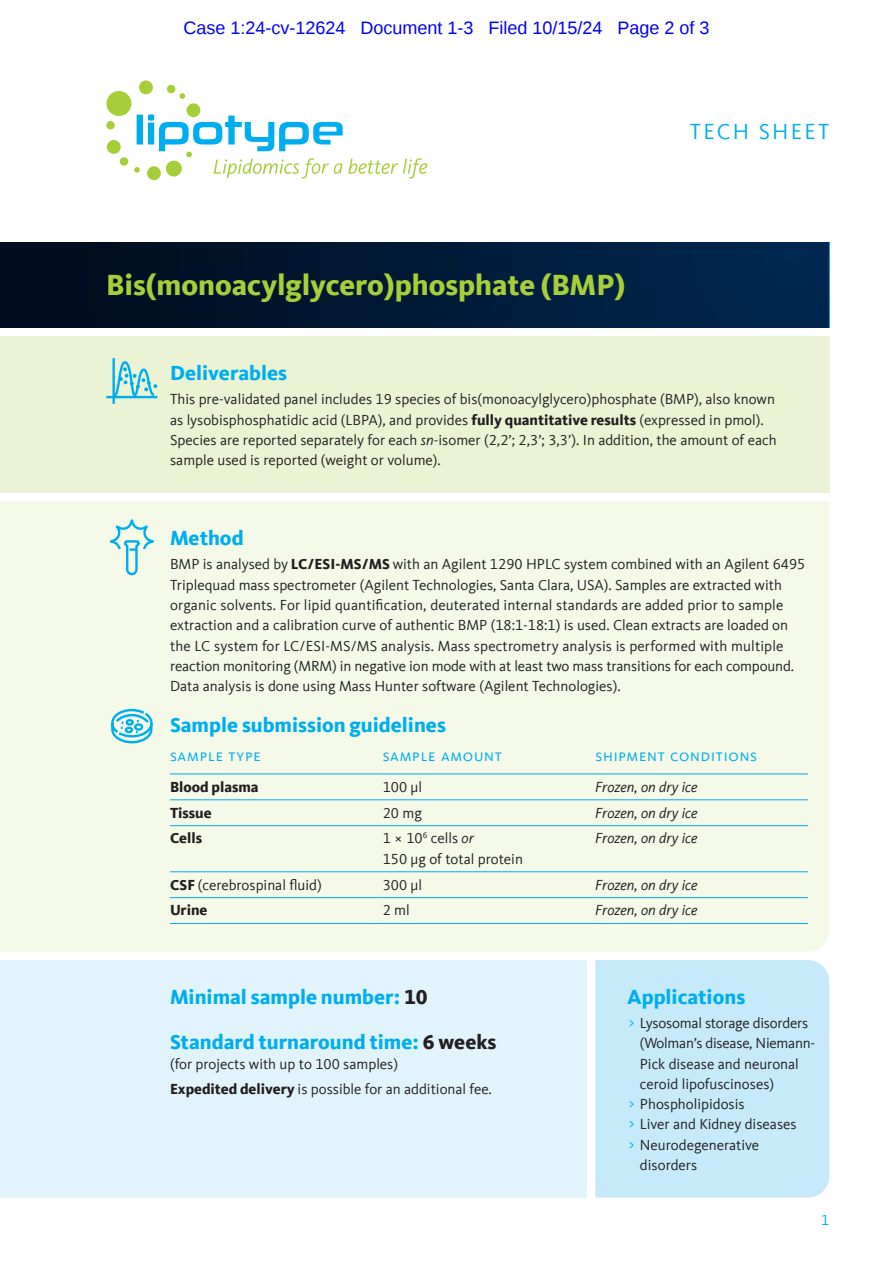
<style>
.page{position:relative;width:893px;height:1263px;background:#fff}
.page>*{position:absolute;margin:0;border:0;box-sizing:border-box;transform-origin:0 0}
.t1{font:800 30px "Kievit Offc Pro";color:#a6ce39}
.t2{font:22.5px "Kievit Offc Pro";letter-spacing:.1em;color:#00aeef}
.t3{font:800 21px/45.3px "Kievit Offc Pro";color:#00aeef}
.t4{font:18px "Liberation Sans";color:#00f}
.t5{font:16.5px "Kievit Sc Offc Pro";letter-spacing:.05em;color:#00aeef}
.t6{font:15px/20.2px "Kievit Offc Pro";color:#231f20}
.t7{font:italic 15px "Kievit Offc Pro";letter-spacing:-.005em;color:#231f20}
.t8{font:800 15px "Kievit Offc Pro";color:#231f20}
.t9{font:15px "Kievit Offc Pro";color:#00aeef}
.s1{font-weight:800}
.s2{font-style:italic}
.s3{color:#231f20}
.s4{color:#00aeef}
</style>
<div class="page">
<div style="left:0;top:336px;width:829px;height:157px;background:#eaf3d4"></div>
<div style="left:0;top:501px;width:829px;height:450px;background:#f4f9e8"></div>
<div style="left:106px;top:91px;width:25px;height:25px;background:#a6ce39;border-radius:50%"></div>
<div style="left:139px;top:80px;width:14px;height:14px;background:#a6ce39;border-radius:50%"></div>
<div style="left:167px;top:85px;width:8px;height:8px;background:#a6ce39;border-radius:50%"></div>
<svg style="left:180px;top:93px;width:5px;height:6px"></svg>
<div style="left:187px;top:103px;width:13px;height:14px;background:#a6ce39;border-radius:50%"></div>
<div style="left:147px;top:166px;width:14px;height:14px;background:#a6ce39;border-radius:50%"></div>
<svg style="left:134px;top:114px;width:293px;height:64px"></svg>
<div style="left:120px;top:157px;width:8px;height:9px;background:#a6ce39;border-radius:50%"></div>
<div style="left:107px;top:140px;width:14px;height:14px;background:#a6ce39;border-radius:50%"></div>
<div style="left:106px;top:121px;width:9px;height:8px;background:#a6ce39;border-radius:50%"></div>
<div style="left:0;top:243px;width:829px;height:85px;background:linear-gradient(to right,#000b1a,#002851)"></div>
<svg style="left:110px;top:708px;width:44px;height:37px"></svg>
<svg style="left:102px;top:503px;width:59px;height:73px"></svg>
<hr style="left:106px;top:396px;width:51px;height:2px;background:#00aeef">
<hr style="left:112px;top:358px;width:3px;height:46px;background:#00aeef">
<svg style="left:111px;top:360px;width:46px;height:39px"></svg>
<div style="left:595px;top:960px;width:234px;height:237px;background:#c6eafa"></div>
<div style="left:0;top:960px;width:587px;height:237px;background:#e1f4fc"></div>
<hr style="left:170px;top:799px;width:213px;height:1px;background:#00aeef">
<hr style="left:383px;top:799px;width:212px;height:1px;background:#00aeef">
<hr style="left:595px;top:799px;width:213px;height:1px;background:#00aeef">
<hr style="left:170px;top:825px;width:213px;height:1px;background:#00aeef">
<hr style="left:383px;top:825px;width:212px;height:1px;background:#00aeef">
<hr style="left:595px;top:825px;width:213px;height:1px;background:#00aeef">
<hr style="left:170px;top:871px;width:213px;height:1px;background:#00aeef">
<hr style="left:383px;top:871px;width:212px;height:1px;background:#00aeef">
<hr style="left:595px;top:871px;width:213px;height:1px;background:#00aeef">
<hr style="left:170px;top:897px;width:213px;height:1px;background:#00aeef">
<hr style="left:383px;top:897px;width:212px;height:1px;background:#00aeef">
<hr style="left:595px;top:897px;width:213px;height:1px;background:#00aeef">
<hr style="left:170px;top:773px;width:213px;height:1px;background:#00aeef">
<hr style="left:383px;top:773px;width:212px;height:1px;background:#00aeef">
<hr style="left:595px;top:773px;width:213px;height:1px;background:#00aeef">
<hr style="left:170px;top:923px;width:213px;height:1px;background:#00aeef">
<hr style="left:383px;top:923px;width:212px;height:1px;background:#00aeef">
<hr style="left:595px;top:923px;width:213px;height:1px;background:#00aeef">
<p class="t4" style="left:184px;top:21px;width:527px">Case 1:24-cv-12624 Document 1-3 Filed 10/15/24 Page 2 of 3</p>
<h1 class="t1" style="left:106px;top:267px;width:520px">Bis(monoacylglycero)phosphate (BMP)</h1>
<h2 class="t2" style="left:690px;top:118px;width:141px">TECH SHEET</h2>
<h3 class="t3" style="left:170px;top:350px;width:118px">Deliverables</h3>
<p class="t6" style="left:170px;top:389px;width:608px">This pre-validated panel includes 19 species of bis(monoacylglycero)phosphate (BMP), also known as lysobisphosphatidic acid (LBPA), and provides <span class="s1">fully quantitative results</span> (expressed in pmol).<br>Species are reported separately for each <span class="s2">sn</span>-isomer (2,2’; 2,3’; 3,3’). In addition, the amount of each sample used is reported (weight or volume).</p>
<h3 class="t3" style="left:170px;top:515px;width:75px">Method</h3>
<p class="t6" style="left:170px;top:554px;width:637px">BMP is analysed by <span class="s1">LC/ESI-MS/MS</span> with an Agilent 1290 HPLC system combined with an Agilent 6495<br>Triplequad mass spectrometer (Agilent Technologies, Santa Clara, USA). Samples are extracted with organic solvents. For lipid quantification, deuterated internal standards are added prior to sample extraction and a calibration curve of authentic BMP (18:1-18:1) is used. Clean extracts are loaded on the LC system for LC/ESI-MS/MS analysis. Mass spectrometry analysis is performed with multiple reaction monitoring (MRM) in negative ion mode with at least two mass transitions for each compound.<br>Data analysis is done using Mass Hunter software (Agilent Technologies).</p>
<h3 class="t3" style="left:170px;top:702px;width:277px">Sample submission guidelines</h3>
<p class="t5" style="left:170px;top:746px;width:92px">sample type</p>
<p class="t5" style="left:383px;top:746px;width:121px">sample amount</p>
<p class="t5" style="left:595px;top:746px;width:163px">shipment conditions</p>
<p class="t8" style="left:170px;top:778px;width:90px">Blood plasma</p>
<p class="t6" style="left:383px;top:776px;width:41px">100 µl</p>
<p class="t7" style="left:595px;top:778px;width:104px">Frozen, on dry ice</p>
<p class="t8" style="left:170px;top:803px;width:43px">Tissue</p>
<p class="t6" style="left:383px;top:802px;width:41px">20 mg</p>
<p class="t7" style="left:595px;top:803px;width:104px">Frozen, on dry ice</p>
<p class="t8" style="left:170px;top:829px;width:33px">Cells</p>
<p class="t6" style="left:383px;top:828px;width:142px">1 × 10<sup>6</sup> cells <span class="s2">or<br></span>150 µg of total protein</p>
<p class="t7" style="left:595px;top:829px;width:104px">Frozen, on dry ice</p>
<p class="t6" style="left:170px;top:874px;width:153px"><span class="s1">CSF</span> (cerebrospinal fluid)</p>
<p class="t6" style="left:383px;top:874px;width:41px">300 µl</p>
<p class="t7" style="left:595px;top:875px;width:104px">Frozen, on dry ice</p>
<p class="t8" style="left:170px;top:901px;width:39px">Urine</p>
<p class="t6" style="left:383px;top:900px;width:29px">2 ml</p>
<p class="t7" style="left:595px;top:901px;width:104px">Frozen, on dry ice</p>
<h3 class="t3" style="left:170px;top:974px;width:328px">Minimal sample number: <span class="s3">10<br></span>Standard turnaround time: <span class="s3">6 weeks</span></h3>
<p class="t6" style="left:170px;top:1052px;width:323px;line-height:24.5px">(for projects with up to 100 samples)<br><span class="s1">Expedited delivery</span> is possible for an additional fee.</p>
<h3 class="t3" style="left:627px;top:974px;width:120px">Applications</h3>
<p class="t6" style="left:627px;top:1013px;width:183px"><span class="s4">&gt;</span> Lysosomal storage disorders</p>
<p class="t6" style="left:640px;top:1033px;width:177px">(Wolman’s disease, Niemann-</p>
<p class="t6" style="left:640px;top:1053px;width:160px">Pick disease and neuronal</p>
<p class="t6" style="left:640px;top:1074px;width:136px">ceroid lipofuscinoses)</p>
<p class="t6" style="left:627px;top:1094px;width:119px"><span class="s4">&gt;</span> Phospholipidosis</p>
<p class="t6" style="left:627px;top:1114px;width:171px"><span class="s4">&gt;</span> Liver and Kidney diseases</p>
<p class="t6" style="left:627px;top:1134px;width:134px"><span class="s4">&gt;</span> Neurodegenerative</p>
<p class="t6" style="left:640px;top:1155px;width:59px">disorders</p>
<p class="t9" style="left:821px;top:1211px;width:10px">1</p>
</div>
